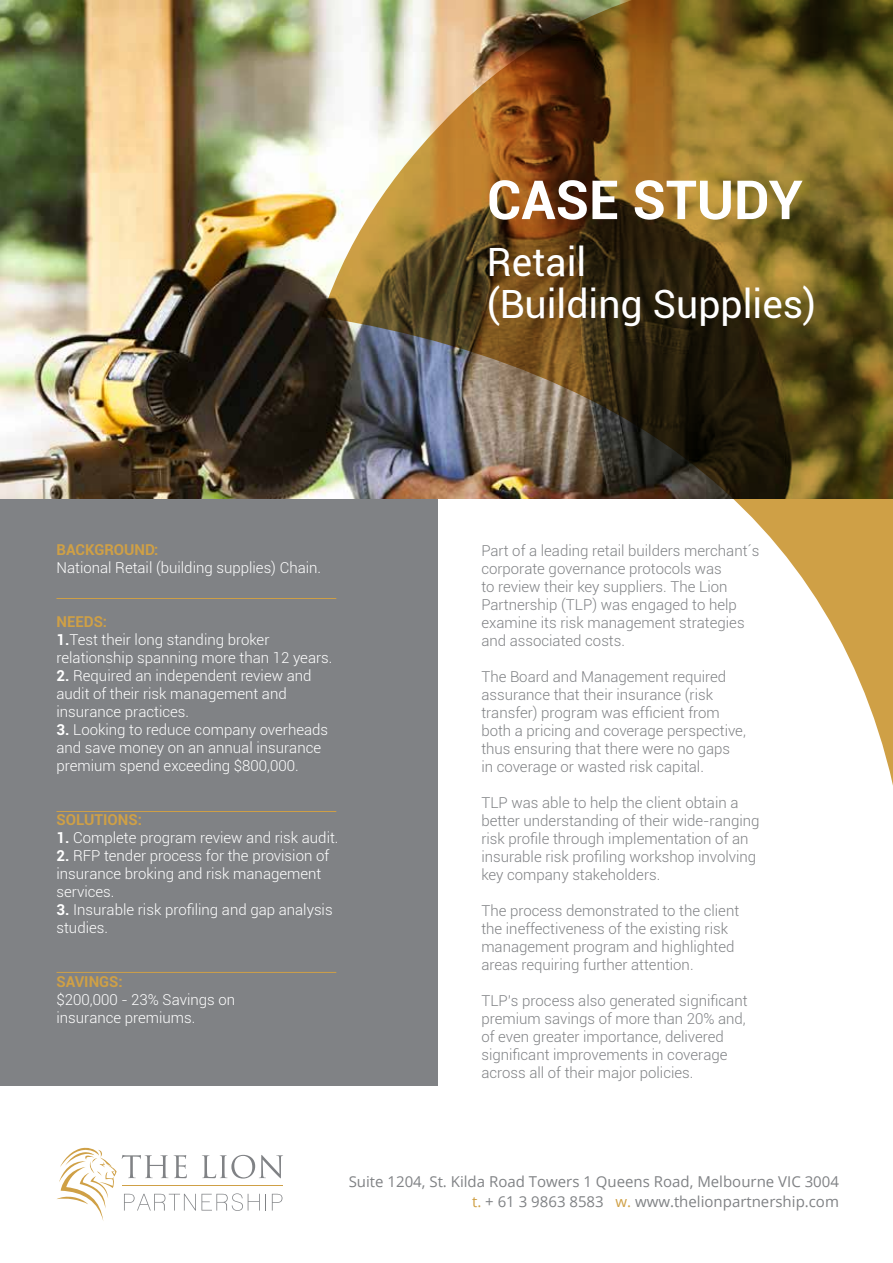
<style>
.page{position:relative;width:893px;height:1263px;background:#fff}
.page>*{position:absolute;margin:0;border:0;box-sizing:border-box;transform-origin:0 0}
.t1{font:700 54px "Roboto";color:#fff}
.t2{font:39px/42px "Roboto";color:#fff}
.t3{font:300 15px/18px "Roboto";color:#808285}
.t4{font:300 15px/18px "Roboto";color:#fff}
.t5{font:15px/20.7px "Open Sans";color:#808285;text-align:right}
.t6{font:700 15px "Roboto";color:#cfa046}
.s1{font-weight:700;color:#cfa046}
.s2{font-weight:700}
.s3{color:#cfa046}
</style>
<div class="page">
<img style="left:0;top:0;width:322px;height:499px">
<img style="left:322px;top:0;width:571px;height:902px">
<svg style="left:57px;top:1147px;width:226px;height:74px"></svg>
<div style="left:0;top:499px;width:437px;height:587px;background:#808285"></div>
<hr style="left:57px;top:598px;width:279px;height:1px;background:#cfa046">
<hr style="left:57px;top:811px;width:279px;height:1px;background:#cfa046">
<hr style="left:57px;top:972px;width:279px;height:1px;background:#cfa046">
<h1 class="t1" style="left:487px;top:162px;width:317px">CASE STUDY</h1>
<h2 class="t2" style="left:487px;top:240px;width:331px">Retail<br>(Building Supplies)</h2>
<p class="t6" style="left:57px;top:539px;width:103px">BACKGROUND:</p>
<p class="t4" style="left:57px;top:558px;width:266px">National Retail (building supplies) Chain.</p>
<p class="t4" style="left:57px;top:612px;width:277px"><span class="s1">NEEDS:<br></span><span class="s2">1.</span>Test their long standing broker relationship spanning more than 12 years.</p>
<p class="t4" style="left:57px;top:666px;width:256px"><span class="s2">2.</span> Required an independent review and audit of their risk management and insurance practices.</p>
<p class="t4" style="left:57px;top:720px;width:273px"><span class="s2">3.</span> Looking to reduce company overheads and save money on an annual insurance premium spend exceeding $800,000.</p>
<p class="t6" style="left:57px;top:809px;width:87px">SOLUTIONS:</p>
<p class="t4" style="left:57px;top:828px;width:283px"><span class="s2">1.</span> Complete program review and risk audit.</p>
<p class="t4" style="left:57px;top:846px;width:274px"><span class="s2">2.</span> RFP tender process for the provision of insurance broking and risk management services.</p>
<p class="t4" style="left:57px;top:900px;width:278px"><span class="s2">3.</span> Insurable risk profiling and gap analysis studies.</p>
<p class="t6" style="left:57px;top:971px;width:68px">SAVINGS:</p>
<p class="t4" style="left:57px;top:990px;width:180px">$200,000 - 23% Savings on insurance premiums.</p>
<p class="t3" style="left:481px;top:541px;width:279px">Part of a leading retail builders merchant´s corporate governance protocols was<br>to review their key suppliers. The Lion Partnership (TLP) was engaged to help examine its risk management strategies and associated costs.</p>
<p class="t3" style="left:481px;top:667px;width:266px">The Board and Management required assurance that their insurance (risk transfer) program was efficient from both a pricing and coverage perspective, thus ensuring that there were no gaps<br>in coverage or wasted risk capital.</p>
<p class="t3" style="left:481px;top:793px;width:280px">TLP was able to help the client obtain a better understanding of their wide-ranging risk profile through implementation of an insurable risk profiling workshop involving key company stakeholders.</p>
<p class="t3" style="left:481px;top:901px;width:259px">The process demonstrated to the client the ineffectiveness of the existing risk management program and highlighted areas requiring further attention.</p>
<p class="t3" style="left:481px;top:991px;width:268px">TLP’s process also generated significant premium savings of more than 20% and, of even greater importance, delivered significant improvements in coverage across all of their major policies.</p>
<p class="t5" style="left:349px;top:1170px;width:492px">Suite 1204, St. Kilda Road Towers 1 Queens Road, Melbourne VIC 3004 <span class="s3">t.</span> + 61 3 9863 8583 <span class="s3">w.</span> www.thelionpartnership.com</p>
</div>
